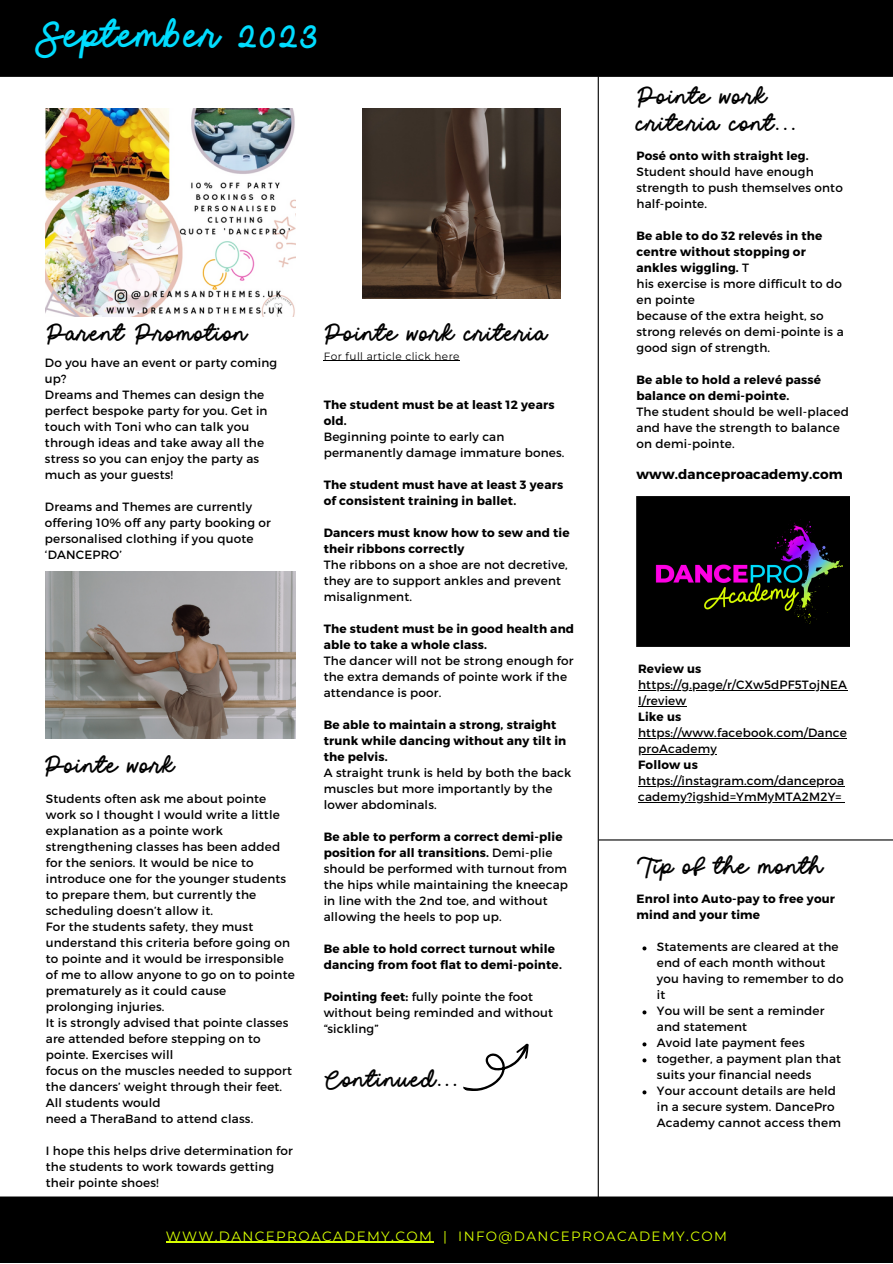
<style>
.page{position:relative;width:893px;height:1264px;background:#fff}
.page>*{position:absolute;margin:0;border:0;box-sizing:border-box;transform-origin:0 0}
.t1{font:700 39px "Two Sugars";letter-spacing:.04em;color:#0df}
.t2{font:700 24px/27px "Two Sugars";letter-spacing:.04em;color:#000}
.t3{font:13.5px "Montserrat";letter-spacing:.1em;color:#d8ff00}
.t4{font:700 13.5px "Montserrat";letter-spacing:.01em;color:#000}
.t5{font:12px/16px "Montserrat";letter-spacing:.015em;color:#000}
.t6{font:700 12px/16px "Montserrat";letter-spacing:.015em;color:#000}
.t7{font:10.5px "Montserrat";letter-spacing:.04em;color:#000}
.s1{font-weight:700}
.s2{font-weight:400}
</style>
<div class="page">
<img style="left:46px;top:108px;width:249px;height:208px">
<div style="left:0;top:1197px;width:892px;height:65px;background:#000"></div>
<hr style="left:0;top:1196px;width:892px;height:1px;background:#000">
<hr style="left:597px;top:76px;width:1px;height:1121px;background:#000">
<div style="left:0;top:0;width:892px;height:76px;background:#000"></div>
<hr style="left:0;top:76px;width:892px;height:1px;background:#000">
<hr style="left:598px;top:839px;width:294px;height:1px;background:#000">
<img style="left:362px;top:108px;width:198px;height:190px">
<img style="left:46px;top:571px;width:249px;height:167px">
<svg style="left:463px;top:1043px;width:66px;height:48px"></svg>
<img style="left:636px;top:496px;width:213px;height:150px">
<svg style="left:642px;top:946px;width:4px;height:4px"></svg>
<svg style="left:642px;top:1010px;width:4px;height:4px"></svg>
<svg style="left:642px;top:1042px;width:4px;height:4px"></svg>
<svg style="left:642px;top:1058px;width:4px;height:4px"></svg>
<svg style="left:642px;top:1090px;width:4px;height:4px"></svg>
<hr style="left:638px;top:690px;width:209px;height:1px;background:#000">
<hr style="left:638px;top:706px;width:48px;height:1px;background:#000">
<hr style="left:638px;top:738px;width:209px;height:1px;background:#000">
<hr style="left:638px;top:754px;width:79px;height:1px;background:#000">
<hr style="left:638px;top:786px;width:206px;height:1px;background:#000">
<hr style="left:638px;top:802px;width:203px;height:1px;background:#000">
<hr style="left:166px;top:1241px;width:267px;height:1px;background:#d8ff00">
<hr style="left:324px;top:360px;width:136px;height:1px;background:#000">
<p class="t1" style="left:33px;top:10px;width:286px">September 2023</p>
<p class="t2" style="left:46px;top:322px;width:203px">Parent Promotion</p>
<p class="t2" style="left:324px;top:322px;width:225px">Pointe work criteria</p>
<p class="t5" style="left:45px;top:354px;width:234px">Do you have an event or party coming up?</p>
<p class="t5" style="left:45px;top:386px;width:224px">Dreams and Themes can design the perfect bespoke party for you. Get in touch with Toni who can talk you through ideas and take away all the stress so you can enjoy the party as much as your guests!</p>
<p class="t5" style="left:45px;top:498px;width:227px">Dreams and Themes are currently offering 10% off any party booking or personalised clothing if you quote ‘DANCEPRO’</p>
<p class="t2" style="left:44px;top:754px;width:132px">Pointe work</p>
<p class="t5" style="left:46px;top:790px;width:242px">Students often ask me about pointe work so I thought I would write a little explanation as a pointe work strengthening classes has been added for the seniors. It would be nice to introduce one for the younger students to prepare them, but currently the scheduling doesn’t allow it.</p>
<p class="t5" style="left:46px;top:918px;width:250px">For the students safety, they must understand this criteria before going on to pointe and it would be irresponsible of me to allow anyone to go on to pointe prematurely as it could cause prolonging injuries.</p>
<p class="t5" style="left:46px;top:1014px;width:244px">It is strongly advised that pointe classes are attended before stepping on to pointe. Exercises will</p>
<p class="t5" style="left:46px;top:1062px;width:248px">focus on the muscles needed to support the dancers’ weight through their feet.<br>All students would</p>
<p class="t5" style="left:46px;top:1110px;width:209px">need a TheraBand to attend class.</p>
<p class="t5" style="left:46px;top:1142px;width:248px">I hope this helps drive determination for the students to work towards getting their pointe shoes!</p>
<p class="t7" style="left:324px;top:349px;width:137px">For full article click here</p>
<p class="t6" style="left:324px;top:396px;width:232px">The student must be at least 12 years old.</p>
<p class="t5" style="left:324px;top:428px;width:242px">Beginning pointe to early can permanently damage immature bones.</p>
<p class="t6" style="left:324px;top:476px;width:241px">The student must have at least 3 years of consistent training in ballet.</p>
<p class="t6" style="left:324px;top:524px;width:247px">Dancers must know how to sew and tie their ribbons correctly</p>
<p class="t5" style="left:324px;top:556px;width:245px">The ribbons on a shoe are not decretive, they are to support ankles and prevent misalignment.</p>
<p class="t6" style="left:324px;top:620px;width:252px">The student must be in good health and able to take a whole class.</p>
<p class="t5" style="left:324px;top:652px;width:251px">The dancer will not be strong enough for the extra demands of pointe work if the attendance is poor.</p>
<p class="t6" style="left:324px;top:716px;width:244px">Be able to maintain a strong, straight trunk while dancing without any tilt in the pelvis.</p>
<p class="t5" style="left:324px;top:764px;width:249px">A straight trunk is held by both the back muscles but more importantly by the lower abdominals.</p>
<p class="t5" style="left:324px;top:828px;width:246px"><span class="s1">Be able to perform a correct demi-plie position for all transitions.</span> Demi-plie should be performed with turnout from the hips while maintaining the kneecap in line with the 2nd toe, and without allowing the heels to pop up.</p>
<p class="t6" style="left:324px;top:940px;width:240px">Be able to hold correct turnout while dancing from foot flat to demi-pointe.</p>
<p class="t5" style="left:324px;top:988px;width:231px"><span class="s1">Pointing feet:</span> fully pointe the foot without being reminded and without “sickling”</p>
<p class="t2" style="left:324px;top:1067px;width:137px">Continued...</p>
<p class="t2" style="left:636px;top:84px;width:163px">Pointe work criteria cont...</p>
<p class="t5" style="left:636px;top:147px;width:208px"><span class="s1">Posé onto with straight leg.<br></span>Student should have enough strength to push themselves onto half-pointe.</p>
<p class="t6" style="left:636px;top:227px;width:187px">Be able to do 32 relevés in the centre without stopping or ankles wiggling. <span class="s2">T</span></p>
<p class="t5" style="left:636px;top:275px;width:207px">his exercise is more difficult to do en pointe</p>
<p class="t5" style="left:636px;top:307px;width:209px">because of the extra height, so strong relevés on demi-pointe is a good sign of strength.</p>
<p class="t6" style="left:636px;top:371px;width:186px">Be able to hold a relevé passé balance on demi-pointe.</p>
<p class="t5" style="left:636px;top:403px;width:214px">The student should be well-placed and have the strength to balance on demi-pointe.</p>
<p class="t4" style="left:636px;top:465px;width:208px">www.danceproacademy.com</p>
<p class="t6" style="left:638px;top:660px;width:65px">Review us</p>
<p class="t5" style="left:638px;top:676px;width:210px">https://g.page/r/CXw5dPF5TojNEA<br>I/review</p>
<p class="t6" style="left:638px;top:708px;width:45px">Like us</p>
<p class="t5" style="left:638px;top:724px;width:210px">https://www.facebook.com/Dance proAcademy</p>
<p class="t6" style="left:638px;top:756px;width:61px">Follow us</p>
<p class="t5" style="left:638px;top:772px;width:207px">https://instagram.com/danceproa cademy?igshid=YmMyMTA2M2Y=</p>
<p class="t2" style="left:636px;top:855px;width:188px">Tip of the month</p>
<p class="t6" style="left:636px;top:890px;width:200px">Enrol into Auto-pay to free your mind and your time</p>
<p class="t5" style="left:656px;top:938px;width:188px">Statements are cleared at the end of each month without you having to remember to do it</p>
<p class="t5" style="left:656px;top:1002px;width:169px">You will be sent a reminder and statement</p>
<p class="t5" style="left:656px;top:1034px;width:149px">Avoid late payment fees</p>
<p class="t5" style="left:656px;top:1050px;width:186px">together, a payment plan that suits your financial needs</p>
<p class="t5" style="left:656px;top:1082px;width:185px">Your account details are held in a secure system. DancePro<br>Academy cannot access them</p>
<p class="t3" style="left:166px;top:1227px;width:562px">WWW.DANCEPROACADEMY.COM | INFO@DANCEPROACADEMY.COM</p>
</div>
